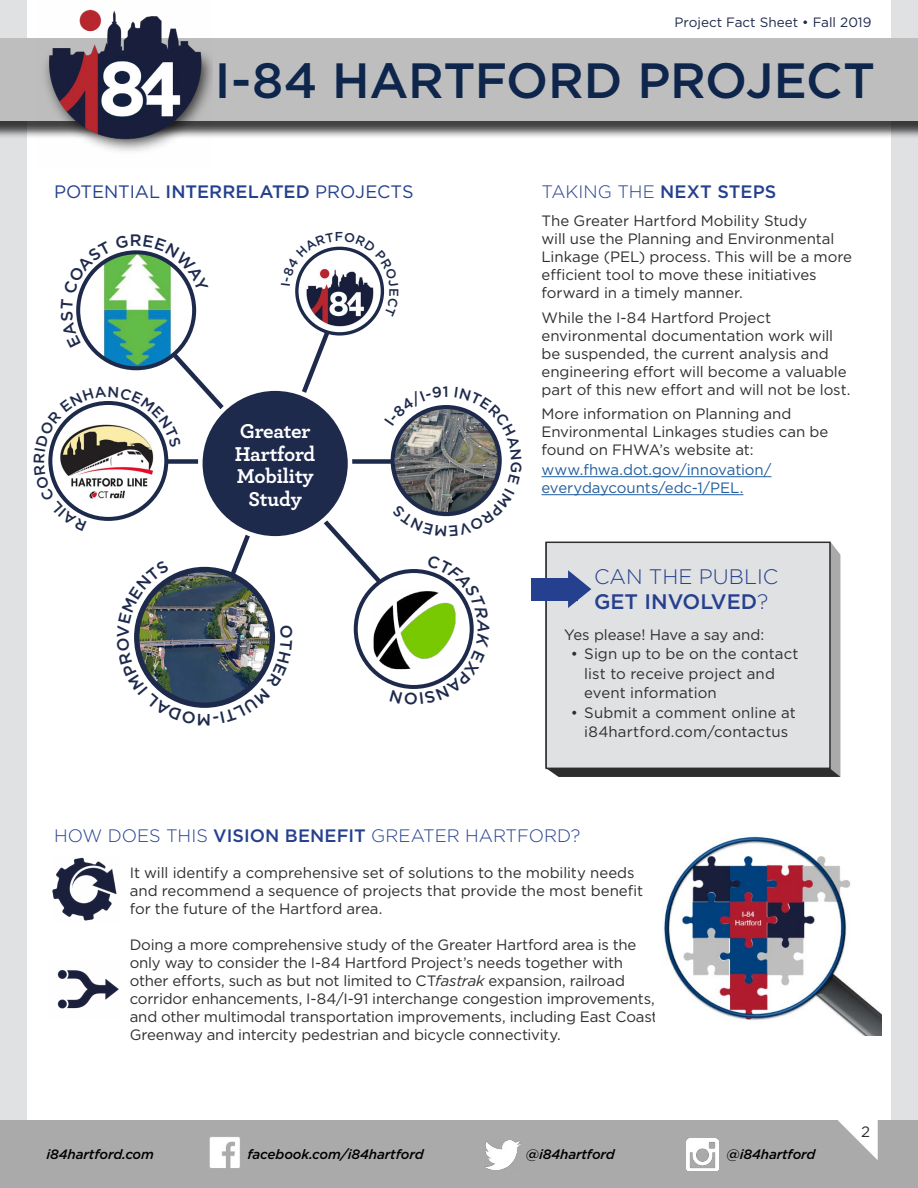
<style>
.page{position:relative;width:918px;height:1188px;background:#e0e1e2}
.page>*{position:absolute;margin:0;border:0;box-sizing:border-box;transform-origin:0 0}
.t1{font:500 49.5px "Gotham";letter-spacing:-.01em;color:#0e254c}
.t2{font:700 21px/22.5px "Archer";letter-spacing:-.01em;color:#fff;text-align:center}
.t3{font:300 21px/25.2px "Gotham";color:#25408f}
.t4{font:300 18px "Gotham";color:#25408f}
.t5{font:18px "Gotham";letter-spacing:-.005em;color:#25408f}
.Body{font:15px/18px "Gotham";letter-spacing:-.01em;color:#2e2e2e}
.t6{font:15px/18px "Gotham";letter-spacing:-.005em;color:#215e9e}
.Body-2{font:15px/19.5px "Gotham";letter-spacing:.01em;color:#2e2e2e;text-align:center}
.t7{font:italic 500 13.5px "Gotham";letter-spacing:-.01em;color:#000}
.t8{font:13.5px "Gotham";color:#1e2a4c}
.s1{font-weight:500}
.s2{font-style:italic}
</style>
<div class="page">
<div style="left:27px;top:0;width:864px;height:1123px;background:#fff"></div>
<div style="left:0;top:1120px;width:918px;height:68px;background:#aaa"></div>
<svg style="left:838px;top:1120px;width:40px;height:40px"></svg>
<svg style="left:546px;top:543px;width:294px;height:234px;fill:#353535"></svg>
<div style="left:545px;top:542px;width:286px;height:227px;background:#e0e1e2;border:2px solid #2e2e2e"></div>
<svg style="left:146px;top:324px;width:244px;height:285px"></svg>
<svg style="left:202px;top:317px;width:146px;height:292px"></svg>
<div style="left:200px;top:389px;width:150px;height:149px;background:#1e2a4c;border-radius:50%"></div>
<div style="left:198px;top:386px;width:154px;height:155px;border:4px solid #fff;border-radius:50%"></div>
<svg style="left:356px;top:571px;width:116px;height:116px"></svg>
<img style="left:374px;top:587px;width:16px;height:82px">
<img style="left:78px;top:252px;width:116px;height:116px;border-radius:58px">
<img style="left:297px;top:248px;width:85px;height:86px;border-radius:43px">
<div style="left:0;top:41px;width:918px;height:99px;background:#000;opacity:.75"></div>
<div style="left:0;top:39px;width:918px;height:82px;background:#bebebe"></div>
<img style="left:36px;top:9px;width:177px;height:143px">
<hr style="left:542px;top:476px;width:230px;height:1px;background:#215e9e">
<hr style="left:542px;top:494px;width:201px;height:1px;background:#215e9e">
<img style="left:52px;top:857px;width:65px;height:64px">
<img style="left:57px;top:970px;width:62px;height:39px">
<img style="left:664px;top:836px;width:218px;height:200px">
<div style="left:531px;top:578px;width:46px;height:22px;background:#25408f"></div>
<svg style="left:568px;top:570px;width:23px;height:38px"></svg>
<img style="left:209px;top:1137px;width:31px;height:31px">
<img style="left:485px;top:1141px;width:35px;height:28px">
<img style="left:687px;top:1139px;width:32px;height:32px">
<svg style="left:76px;top:250px;width:133px;height:98px"></svg>
<img style="left:134px;top:560px;width:159px;height:148px">
<svg style="left:390px;top:569px;width:84px;height:120px"></svg>
<svg style="left:295px;top:246px;width:90px;height:71px"></svg>
<svg style="left:385px;top:386px;width:117px;height:150px"></svg>
<svg style="left:48px;top:386px;width:133px;height:145px"></svg>
<p class="t8" style="left:675px;top:14px;width:198px">Project Fact Sheet • Fall 2019</p>
<p class="t1" style="left:215px;top:48px;width:662px">I-84 HARTFORD PROJECT</p>
<p class="t5" style="left:54px;top:180px;width:361px">POTENTIAL <span class="s1">INTERRELATED</span> PROJECTS</p>
<p class="t2" style="left:235px;top:419px;width:82px">Greater<br>Hartford<br>Mobility<br>Study</p>
<p class="t4" style="left:542px;top:180px;width:236px">TAKING THE <span class="s1">NEXT STEPS</span></p>
<p class="Body" style="left:542px;top:211px;width:312px">The Greater Hartford Mobility Study<br>will use the Planning and Environmental Linkage (PEL) process. This will be a more efficient tool to move these initiatives forward in a timely manner.</p>
<p class="Body" style="left:542px;top:308px;width:310px">While the I-84 Hartford Project environmental documentation work will be suspended, the current analysis and engineering effort will become a valuable part of this new effort and will not be lost.</p>
<p class="Body" style="left:542px;top:405px;width:288px">More information on Planning and<br>Environmental Linkages studies can be found on FHWA’s website at:</p>
<p class="t6" style="left:542px;top:460px;width:231px">www.fhwa.dot.gov/innovation/ everydaycounts/edc-1/PEL.</p>
<p class="t3" style="left:594px;top:563px;width:186px">CAN THE PUBLIC<br><span class="s1">GET INVOLVED</span>?</p>
<p class="Body" style="left:564px;top:625px;width:202px">Yes please! Have a say and:</p>
<p class="Body" style="left:584px;top:644px;width:216px;line-height:19.5px;text-indent:-14px">• Sign up to be on the contact list to receive project and event information</p>
<p class="Body-2" style="left:571px;top:703px;width:227px">• Submit a comment online at i84hartford.com/contactus</p>
<p class="t4" style="left:54px;top:824px;width:528px">HOW DOES THIS <span class="s1">VISION BENEFIT</span> GREATER HARTFORD?</p>
<p class="Body" style="left:130px;top:863px;width:515px">It will identify a comprehensive set of solutions to the mobility needs and recommend a sequence of projects that provide the most benefit for the future of the Hartford area.</p>
<p class="Body" style="left:130px;top:935px;width:529px">Doing a more comprehensive study of the Greater Hartford area is the only way to consider the I-84 Hartford Project’s needs together with other efforts, such as but not limited to CT<span class="s2">fastrak</span> expansion, railroad corridor enhancements, I-84/I-91 interchange congestion improvements, and other multimodal transportation improvements, including East Coast Greenway and intercity pedestrian and bicycle connectivity.</p>
<p class="t7" style="left:46px;top:1145px;width:109px">i84hartford.com</p>
<p class="t7" style="left:248px;top:1145px;width:178px">facebook.com/i84hartford</p>
<p class="t7" style="left:526px;top:1145px;width:91px">@i84hartford</p>
<p class="t7" style="left:727px;top:1145px;width:91px">@i84hartford</p>
<p class="Body" style="left:861px;top:1122px;width:10px">2</p>
</div>
